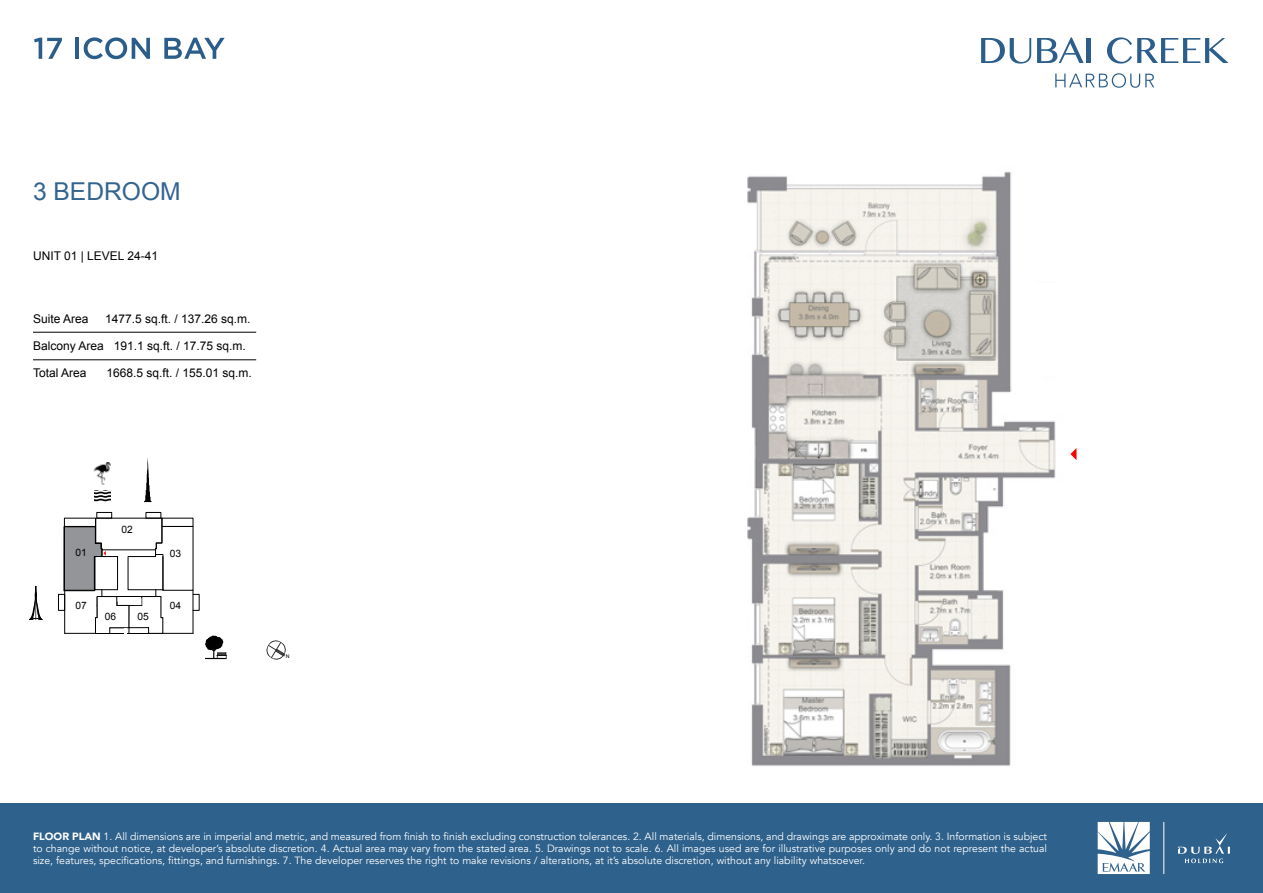
<style>
.page{position:relative;width:1263px;height:893px;background:#fff}
.page>*{position:absolute;margin:0;border:0;box-sizing:border-box;transform-origin:0 0}
.t1{font:24.6px "Arial";color:#33648e}
.t2{font:12px "Arial";color:#000}
.t3{font:10.5px/12px "Avenir";color:#fff;text-align:justify}
.t4{font:10.2px "Arial";color:#000}
.t5{font:5.25px "Arial";color:#000}
.s1{font-weight:900}
</style>
<div class="page">
<div style="left:0;top:803px;width:1263px;height:90px;background:#2e618c"></div>
<hr style="left:1163px;top:822px;width:1px;height:52px;background:#fff">
<svg style="left:1178px;top:833px;width:52px;height:30px"></svg>
<svg style="left:1098px;top:822px;width:52px;height:52px;background:#cdd9e3"></svg>
<svg style="left:981px;top:38px;width:50px;height:26px"></svg>
<svg style="left:1037px;top:37px;width:46px;height:26px"></svg>
<hr style="left:1087px;top:38px;width:4px;height:25px;background:#2c5e8b">
<svg style="left:1107px;top:37px;width:121px;height:27px"></svg>
<svg style="left:1055px;top:73px;width:99px;height:15px"></svg>
<svg style="left:34px;top:38px;width:28px;height:21px"></svg>
<hr style="left:75px;top:38px;width:4px;height:21px;background:#2a5d8a">
<svg style="left:84px;top:37px;width:66px;height:22px"></svg>
<svg style="left:164px;top:38px;width:61px;height:21px"></svg>
<svg style="left:205px;top:635px;width:22px;height:24px"></svg>
<div style="left:97px;top:512px;width:15px;height:6px;border:1px solid #000"></div>
<div style="left:146px;top:512px;width:15px;height:6px;border:1px solid #000"></div>
<div style="left:58px;top:594px;width:7px;height:16px;border:1px solid #000"></div>
<svg style="left:1073px;top:448px;width:3px;height:12px"></svg>
<svg style="left:64px;top:518px;width:130px;height:116px"></svg>
<svg style="left:144px;top:458px;width:8px;height:44px"></svg>
<svg style="left:29px;top:586px;width:14px;height:34px"></svg>
<svg style="left:94px;top:492px;width:17px;height:9px"></svg>
<img style="left:93px;top:463px;width:18px;height:21px">
<img style="left:747px;top:171px;width:326px;height:595px">
<hr style="left:33px;top:332px;width:223px;height:1px;background:#000">
<hr style="left:33px;top:359px;width:223px;height:1px;background:#000">
<svg style="left:266px;top:640px;width:20px;height:20px"></svg>
<h1 class="t1" style="left:33px;top:175px;width:149px">3 BEDROOM</h1>
<p class="t2" style="left:33px;top:248px;width:127px">UNIT 01 | LEVEL 24-41</p>
<p class="t2" style="left:33px;top:311px;width:57px">Suite Area</p>
<p class="t2" style="left:105px;top:311px;width:147px">1477.5 sq.ft. / 137.26 sq.m.</p>
<p class="t2" style="left:33px;top:338px;width:214px">Balcony Area 191.1 sq.ft. / 17.75 sq.m.</p>
<p class="t2" style="left:33px;top:365px;width:55px">Total Area</p>
<p class="t2" style="left:106px;top:365px;width:147px">1668.5 sq.ft. / 155.01 sq.m.</p>
<p class="t4" style="left:75px;top:546px;width:13px">01</p>
<p class="t4" style="left:75px;top:599px;width:13px">07</p>
<p class="t4" style="left:121px;top:523px;width:13px">02</p>
<p class="t4" style="left:123px;top:609px;width:28px">05 05</p>
<p class="t4" style="left:105px;top:609px;width:13px">06</p>
<p class="t4" style="left:170px;top:546px;width:13px">03</p>
<p class="t4" style="left:170px;top:599px;width:13px">04</p>
<p class="t5" style="left:286px;top:653px;width:5px">N</p>
<p class="t3" style="left:33px;top:830px;width:1015px"><span class="s1">FLOOR PLAN</span> 1. All dimensions are in imperial and metric, and measured from finish to finish excluding construction tolerances. 2. All materials, dimensions, and drawings are approximate only. 3. Information is subject to change without notice, at developer’s absolute discretion. 4. Actual area may vary from the stated area. 5. Drawings not to scale. 6. All images used are for illustrative purposes only and do not represent the actual size, features, specifications, fittings, and furnishings. 7. The developer reserves the right to make revisions / alterations, at it’s absolute discretion, without any liability whatsoever.</p>
</div>
